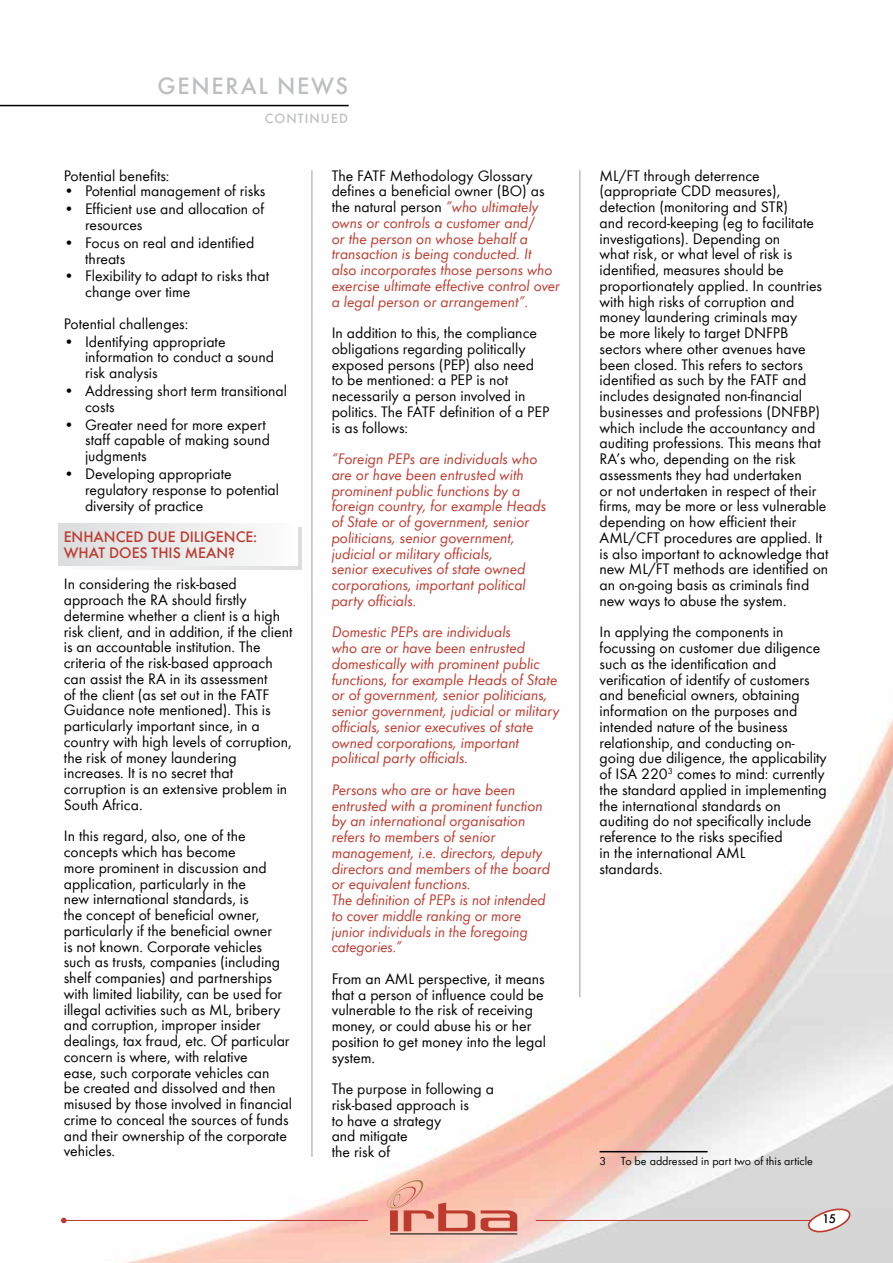
<style>
.page{position:relative;width:893px;height:1263px;background:#fff}
.page>*{position:absolute;margin:0;border:0;box-sizing:border-box;transform-origin:0 0}
.t1{font:500 24.45px "Futura T";color:#bcbec0}
.t2{font:15.75px/15.8px "Futura T";color:#000}
.t3{font:italic 15.75px/15.8px "Futura T";color:#bc3a2e}
.t4{font:500 15.75px/15.8px "Futura T";color:#bc3a2e}
.t5{font:500 13.8px "Futura T";letter-spacing:.08em;color:#bcbec0}
.t6{font:500 13.05px "Futura T";color:#000}
.t7{font:12px "Futura T";color:#000}
.s1{font-style:normal;color:#000}
</style>
<div class="page">
<img style="left:63px;top:593px;width:830px;height:670px">
<hr style="left:536px;top:1220px;width:277px;height:1px;background:#bc3a2e">
<hr style="left:64px;top:1220px;width:304px;height:1px;background:#bc3a2e">
<svg style="left:61px;top:1218px;width:6px;height:5px"></svg>
<hr style="left:390px;top:1233px;width:127px;height:1px;background:#000">
<svg style="left:379px;top:1179px;width:96px;height:52px;background:#eca494"></svg>
<svg style="left:481px;top:1210px;width:36px;height:21px"></svg>
<svg style="left:799px;top:1208px;width:54px;height:27px"></svg>
<hr style="left:0;top:105px;width:349px;height:1px;background:#000">
<svg style="left:117px;top:527px;width:184px;height:43px"></svg>
<div style="left:59px;top:523px;width:238px;height:43px;background:linear-gradient(to right,#dbddde,#fcfcfc)"></div>
<hr style="left:600px;top:1151px;width:108px;height:1px;background:#000">
<hr style="left:311px;top:170px;width:2px;height:987px;background:#bcbec0">
<hr style="left:579px;top:170px;width:1px;height:827px;background:#bcbec0">
<h1 class="t1" style="left:158px;top:72px;width:69px">GENERAL</h1>
<h1 class="t1" style="left:277px;top:72px;width:37px">NEWS</h1>
<p class="t5" style="left:265px;top:110px;width:66px">CONTI NUED</p>
<p class="t2" style="left:64px;top:167px;width:107px">Potential benefits:</p>
<p class="t2" style="left:64px;top:183px;width:203px">• Potential management of risks</p>
<p class="t2" style="left:85px;top:201px;width:181px;text-indent:-21px">• Efficient use and allocation of resources</p>
<p class="t2" style="left:85px;top:235px;width:171px;text-indent:-21px">• Focus on real and identified threats</p>
<p class="t2" style="left:85px;top:268px;width:185px;text-indent:-21px">• Flexibility to adapt to risks that change over time</p>
<p class="t2" style="left:64px;top:315px;width:126px">Potential challenges:</p>
<p class="t2" style="left:85px;top:333px;width:191px;text-indent:-21px">• Identifying appropriate information to conduct a sound risk analysis</p>
<p class="t2" style="left:85px;top:383px;width:204px;text-indent:-21px">• Addressing short term transitional costs</p>
<p class="t2" style="left:85px;top:416px;width:186px;text-indent:-21px">• Greater need for more expert staff capable of making sound judgments</p>
<p class="t2" style="left:85px;top:466px;width:196px;text-indent:-21px">• Developing appropriate regulatory response to potential diversity of practice</p>
<p class="t4" style="left:64px;top:529px;width:195px">EN HANCED DUE DILIGENCE:<br>WHAT DOES THIS MEAN ?</p>
<p class="t2" style="left:64px;top:576px;width:230px">In considering the risk-based approach the RA should firstly determine whether a client is a high risk client, and in addition, if the client is an accountable institution. The criteria of the risk-based approach can assist the RA in its assessment<br>of the client (as set out in the FATF Guidance note mentioned). This is particularly important since, in a country with high levels of corruption, the risk of money laundering increases. It is no secret that corruption is an extensive problem in South Africa.</p>
<p class="t2" style="left:64px;top:828px;width:230px">In this regard, also, one of the concepts which has become<br>more prominent in discussion and application, particularly in the<br>new international standards, is<br>the concept of beneficial owner, particularly if the beneficial owner<br>is not known. Corporate vehicles such as trusts, companies (including shelf companies) and partnerships with limited liability, can be used for illegal activities such as ML, bribery and corruption, improper insider dealings, tax fraud, etc. Of particular concern is where, with relative<br>ease, such corporate vehicles can<br>be created and dissolved and then misused by those involved in financial crime to conceal the sources of funds and their ownership of the corporate vehicles.</p>
<p class="t3" style="left:332px;top:167px;width:230px"><span class="s1">The FATF Methodology Glossary defines a beneficial owner (BO) as the natural person</span> “who ultimately owns or controls a customer and/<br>or the person on whose behalf a transaction is being conducted. It also incorporates those persons who exercise ultimate effective control over a legal person or arrangement”.</p>
<p class="t2" style="left:332px;top:325px;width:219px">In addition to this, the compliance obligations regarding politically exposed persons (PEP) also need to be mentioned: a PEP is not necessarily a person involved in politics. The FATF definition of a PEP is as follows:</p>
<p class="t3" style="left:332px;top:451px;width:216px">“Foreign PEPs are individuals who are or have been entrusted with prominent public functions by a foreign country, for example Heads of State or of government, senior politicians, senior government, judicial or military officials,<br>senior executives of state owned corporations, important political party officials.</p>
<p class="t3" style="left:332px;top:624px;width:229px">Domestic PEPs are individuals<br>who are or have been entrusted domestically with prominent public functions, for example Heads of State or of government, senior politicians, senior government, judicial or military officials, senior executives of state owned corporations, important political party officials.</p>
<p class="t3" style="left:332px;top:782px;width:220px">Persons who are or have been entrusted with a prominent function by an international organisation refers to members of senior management, i.e. directors, deputy directors and members of the board or equivalent functions.<br>The definition of PEPs is not intended to cover middle ranking or more junior individuals in the foregoing categories.”</p>
<p class="t2" style="left:332px;top:971px;width:216px">From an AML perspective, it means that a person of influence could be vulnerable to the risk of receiving money, or could abuse his or her position to get money into the legal system.</p>
<p class="t2" style="left:332px;top:1081px;width:164px">The purpose in following a risk-based approach is<br>to have a strategy<br>and mitigate<br>the risk of</p>
<p class="t2" style="left:600px;top:167px;width:230px">ML/FT through deterrence (appropriate CDD measures), detection (monitoring and STR)<br>and record-keeping (eg to facilitate investigations). Depending on<br>what risk, or what level of risk is identified, measures should be proportionately applied. In countries with high risks of corruption and money laundering criminals may<br>be more likely to target DNFPB sectors where other avenues have been closed. This refers to sectors identified as such by the FATF and includes designated non-financial businesses and professions (DNFBP) which include the accountancy and auditing professions. This means that RA’s who, depending on the risk assessments they had undertaken<br>or not undertaken in respect of their firms, may be more or less vulnerable depending on how efficient their AML/CFT procedures are applied. It is also important to acknowledge that new ML/FT methods are identified on an on-going basis as criminals find new ways to abuse the system.</p>
<p class="t2" style="left:600px;top:624px;width:229px">In applying the components in focussing on customer due diligence such as the identification and verification of identify of customers and beneficial owners, obtaining information on the purposes and intended nature of the business relationship, and conducting on&shy;going due diligence, the applicability of ISA 220<sup>3</sup> comes to mind: currently the standard applied in implementing the international standards on auditing do not specifically include reference to the risks specified<br>in the international AML<br>standards.</p>
<p class="t7" style="left:600px;top:1154px;width:215px">3 To be addressed in part two of this article</p>
<p class="t6" style="left:822px;top:1210px;width:15px">15</p>
</div>
